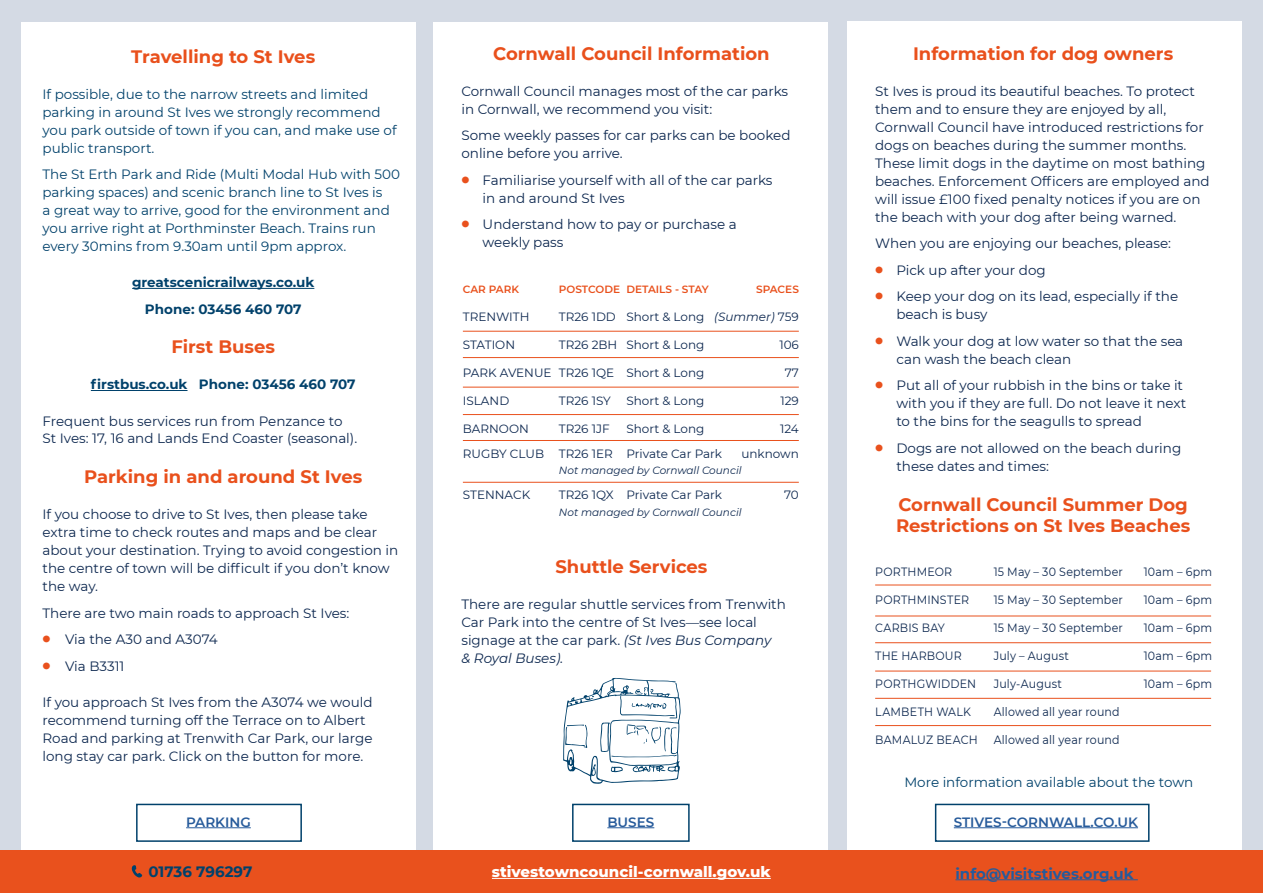
<style>
.page{position:relative;width:1263px;height:893px;background:#d4dae4}
.page>*{position:absolute;margin:0;border:0;box-sizing:border-box;transform-origin:0 0}
.t1{font:700 18px "Montserrat";color:#e9501c}
.t2{font:700 18px/21.6px "Montserrat";color:#e9511d}
.t3{font:800 15px "Montserrat";color:#fff}
.t4{font:700 15px "Montserrat";color:#275b9b}
.t5{font:700 15px "Montserrat";color:#00416b}
.t6{font:13.5px/18px "Montserrat";color:#0c274f}
.t7{font:13.5px/18px "Montserrat";color:#00416b}
.t8{font:700 13.5px/26.5px "Montserrat";color:#00416b;text-align:center}
.t9{font:600 13.5px "Montserrat";color:#275b9b}
.t10{font:12px "Montserrat";color:#0c274f}
.t11{font:12px "Montserrat";color:#0c274f;scale:.92 1}
.t12{font:12px "Montserrat";letter-spacing:.02em;color:#0c274f;scale:.92 1}
.t13{font:italic 10.5px "Montserrat";color:#0c274f}
.t14{font:600 10.5px "Montserrat";color:#e9511d}
.s1{font-family:"Monaco";color:#e9511d}
.s2{font-style:italic}
</style>
<div class="page">
<div style="left:433px;top:23px;width:395px;height:850px;background:#fff"></div>
<div style="left:21px;top:23px;width:395px;height:850px;background:#fff"></div>
<hr style="left:463px;top:331px;width:336px;height:1px;background:#e9511d">
<hr style="left:463px;top:357px;width:336px;height:1px;background:#e9511d">
<hr style="left:463px;top:387px;width:336px;height:1px;background:#e9511d">
<hr style="left:463px;top:414px;width:336px;height:1px;background:#e9511d">
<hr style="left:463px;top:440px;width:336px;height:1px;background:#e9511d">
<hr style="left:463px;top:482px;width:336px;height:1px;background:#e9511d">
<hr style="left:132px;top:288px;width:182px;height:1px;background:#00416b">
<hr style="left:91px;top:390px;width:97px;height:1px;background:#00416b">
<div style="left:847px;top:21px;width:395px;height:851px;background:#fff"></div>
<hr style="left:875px;top:585px;width:336px;height:1px;background:#e9511d">
<hr style="left:875px;top:616px;width:336px;height:1px;background:#e9511d">
<hr style="left:875px;top:642px;width:336px;height:1px;background:#e9511d">
<hr style="left:875px;top:671px;width:336px;height:1px;background:#e9511d">
<hr style="left:875px;top:698px;width:336px;height:1px;background:#e9511d">
<hr style="left:875px;top:725px;width:336px;height:1px;background:#e9511d">
<div style="left:572px;top:804px;width:118px;height:38px;border:2px solid #00416b"></div>
<div style="left:935px;top:804px;width:214px;height:38px;border:2px solid #00416b"></div>
<hr style="left:607px;top:827px;width:47px;height:1px;background:#275b9b">
<hr style="left:954px;top:827px;width:184px;height:1px;background:#275b9b">
<div style="left:136px;top:804px;width:166px;height:38px;border:2px solid #00416b"></div>
<hr style="left:186px;top:827px;width:65px;height:1px;background:#275b9b">
<div style="left:0;top:850px;width:1263px;height:43px;background:#e9511d"></div>
<svg style="left:563px;top:678px;width:118px;height:106px"></svg>
<hr style="left:492px;top:878px;width:279px;height:1px;background:#fff">
<svg style="left:132px;top:865px;width:10px;height:12px"></svg>
<hr style="left:955px;top:879px;width:183px;height:1px;background:#275b9b">
<h1 class="t1" style="left:131px;top:43px;width:185px">Travelling to St Ives</h1>
<p class="t7" style="left:43px;top:85px;width:356px">If possible, due to the narrow streets and limited parking in around St Ives we strongly recommend you park outside of town if you can, and make use of public transport.</p>
<p class="t7" style="left:43px;top:165px;width:359px">The St Erth Park and Ride (Multi Modal Hub with 500 parking spaces) and scenic branch line to St Ives is<br>a great way to arrive, good for the environment and you arrive right at Porthminster Beach. Trains run every 30mins from 9.30am until 9pm approx.</p>
<p class="t8" style="left:132px;top:269px;width:184px">greatscenicrailways.co.uk<br>Phone: 03456 460 707</p>
<h1 class="t2" style="left:171px;top:335px;width:105px">First Buses</h1>
<p class="t8" style="left:91px;top:371px;width:266px">firstbus.co.uk Phone: 03456 460 707</p>
<p class="t6" style="left:43px;top:411px;width:316px">Frequent bus services run from Penzance to<br>St Ives: 17, 16 and Lands End Coaster (seasonal).</p>
<h1 class="t1" style="left:84px;top:464px;width:279px">Parking in and around St Ives</h1>
<p class="t6" style="left:43px;top:505px;width:357px">If you choose to drive to St Ives, then please take extra time to check routes and maps and be clear about your destination. Trying to avoid congestion in the centre of town will be difficult if you don’t know the way.</p>
<p class="t6" style="left:43px;top:603px;width:308px">There are two main roads to approach St Ives:</p>
<p class="t6" style="left:43px;top:630px;width:177px"><span class="s1">•</span> Via the A30 and A3074</p>
<p class="t6" style="left:43px;top:656px;width:83px"><span class="s1">•</span> Via B3311</p>
<p class="t6" style="left:43px;top:692px;width:331px">If you approach St Ives from the A3074 we would recommend turning off the Terrace on to Albert Road and parking at Trenwith Car Park, our large long stay car park. Click on the button for more.</p>
<h1 class="t1" style="left:493px;top:41px;width:278px">Cornwall Council Information</h1>
<p class="t6" style="left:461px;top:82px;width:328px">Cornwall Council manages most of the car parks in Cornwall, we recommend you visit:</p>
<p class="t6" style="left:461px;top:126px;width:331px">Some weekly passes for car parks can be booked online before you arrive.</p>
<p class="t6" style="left:483px;top:171px;width:291px;text-indent:-21px"><span class="s1">•</span> Familiarise yourself with all of the car parks in and around St Ives</p>
<p class="t6" style="left:483px;top:215px;width:256px;text-indent:-21px"><span class="s1">•</span> Understand how to pay or purchase a weekly pass</p>
<p class="t14" style="left:463px;top:281px;width:58px">CAR PARK</p>
<p class="t14" style="left:559px;top:281px;width:151px">POSTCODE DETAILS - STAY</p>
<p class="t14" style="left:756px;top:281px;width:44px">SPACES</p>
<p class="t10" style="left:463px;top:308px;width:68px">TRENWITH</p>
<p class="t10" style="left:559px;top:308px;width:241px">TR26 1DD Short &amp; Long <span class="s2">(Summer)</span> 759</p>
<p class="t10" style="left:463px;top:336px;width:54px">STATION</p>
<p class="t10" style="left:559px;top:336px;width:147px">TR26 2BH Short &amp; Long</p>
<p class="t10" style="left:779px;top:336px;width:21px">106</p>
<p class="t10" style="left:463px;top:364px;width:243px">PARK AVENUE TR26 1QE Short &amp; Long</p>
<p class="t10" style="left:785px;top:364px;width:16px">77</p>
<p class="t10" style="left:463px;top:392px;width:48px">ISLAND</p>
<p class="t10" style="left:559px;top:392px;width:53px">TR26 1SY</p>
<p class="t10" style="left:626px;top:392px;width:80px">Short &amp; Long</p>
<p class="t10" style="left:780px;top:392px;width:20px">129</p>
<p class="t10" style="left:463px;top:420px;width:67px">BARNOON</p>
<p class="t10" style="left:559px;top:420px;width:52px">TR26 1JF</p>
<p class="t10" style="left:626px;top:420px;width:80px">Short &amp; Long</p>
<p class="t10" style="left:780px;top:420px;width:20px">124</p>
<p class="t10" style="left:463px;top:445px;width:261px">RUGBY CLUB TR26 1ER Private Car Park</p>
<p class="t10" style="left:741px;top:445px;width:59px">unknown</p>
<p class="t13" style="left:559px;top:463px;width:184px">Not managed by Cornwall Council</p>
<p class="t10" style="left:463px;top:487px;width:69px">STENNACK</p>
<p class="t10" style="left:559px;top:487px;width:165px">TR26 1QX Private Car Park</p>
<p class="t10" style="left:784px;top:487px;width:16px">70</p>
<p class="t13" style="left:559px;top:505px;width:184px">Not managed by Cornwall Council</p>
<h1 class="t1" style="left:555px;top:553px;width:154px">Shuttle Services</h1>
<p class="t6" style="left:461px;top:594px;width:326px">There are regular shuttle services from Trenwith Car Park into the centre of St Ives—see local signage at the car park. <span class="s2">(St Ives Bus Company<br>&amp; Royal Buses).</span></p>
<h1 class="t1" style="left:913px;top:41px;width:262px">Information for dog owners</h1>
<p class="t6" style="left:875px;top:82px;width:336px">St Ives is proud its beautiful beaches. To protect them and to ensure they are enjoyed by all, Cornwall Council have introduced restrictions for dogs on beaches during the summer months.<br>These limit dogs in the daytime on most bathing beaches. Enforcement Officers are employed and will issue £100 fixed penalty notices if you are on the beach with your dog after being warned.</p>
<p class="t6" style="left:875px;top:234px;width:297px">When you are enjoying our beaches, please:</p>
<p class="t6" style="left:875px;top:261px;width:172px"><span class="s1">•</span> Pick up after your dog</p>
<p class="t6" style="left:896px;top:287px;width:283px;text-indent:-21px"><span class="s1">•</span> Keep your dog on its lead, especially if the beach is busy</p>
<p class="t6" style="left:896px;top:332px;width:288px;text-indent:-21px"><span class="s1">•</span> Walk your dog at low water so that the sea can wash the beach clean</p>
<p class="t6" style="left:896px;top:376px;width:291px;text-indent:-21px"><span class="s1">•</span> Put all of your rubbish in the bins or take it with you if they are full. Do not leave it next to the bins for the seagulls to spread</p>
<p class="t6" style="left:896px;top:439px;width:286px;text-indent:-21px"><span class="s1">•</span> Dogs are not allowed on the beach during these dates and times:</p>
<h1 class="t2" style="left:896px;top:492px;width:296px">Cornwall Council Summer Dog<br>Restrictions on St Ives Beaches</h1>
<p class="t12" style="left:875px;top:564px;width:85px">PORTHMEOR</p>
<p class="t11" style="left:994px;top:564px;width:142px">15 May – 30 September</p>
<p class="t11" style="left:1144px;top:564px;width:76px">10am – 6pm</p>
<p class="t12" style="left:875px;top:592px;width:104px">PORTHMINSTER</p>
<p class="t11" style="left:994px;top:592px;width:142px">15 May – 30 September</p>
<p class="t11" style="left:1144px;top:592px;width:76px">10am – 6pm</p>
<p class="t12" style="left:875px;top:620px;width:77px">CARBIS BAY</p>
<p class="t11" style="left:994px;top:620px;width:142px">15 May – 30 September</p>
<p class="t11" style="left:1144px;top:620px;width:76px">10am – 6pm</p>
<p class="t12" style="left:875px;top:648px;width:96px">THE HARBOUR</p>
<p class="t11" style="left:994px;top:648px;width:83px">July – August</p>
<p class="t11" style="left:1144px;top:648px;width:76px">10am – 6pm</p>
<p class="t12" style="left:875px;top:676px;width:111px">PORTHGWIDDEN</p>
<p class="t11" style="left:994px;top:676px;width:76px">July-August</p>
<p class="t11" style="left:1144px;top:676px;width:76px">10am – 6pm</p>
<p class="t12" style="left:875px;top:704px;width:106px">LAMBETH WALK</p>
<p class="t11" style="left:994px;top:704px;width:139px">Allowed all year round</p>
<p class="t12" style="left:875px;top:732px;width:113px">BAMALUZ BEACH</p>
<p class="t11" style="left:994px;top:732px;width:139px">Allowed all year round</p>
<p class="t7" style="left:904px;top:773px;width:290px">More information available about the town</p>
<p class="t9" style="left:186px;top:812px;width:66px">PARKING</p>
<p class="t5" style="left:148px;top:861px;width:105px">01736 796297</p>
<p class="t3" style="left:492px;top:861px;width:280px">stivestowncouncil-cornwall.gov.uk</p>
<p class="t4" style="left:955px;top:862px;width:180px">info@visitstives.org.uk</p>
<p class="t9" style="left:607px;top:812px;width:48px">BUSES</p>
<p class="t9" style="left:954px;top:812px;width:186px">STIVES-CORNWALL.CO.UK</p>
</div>
